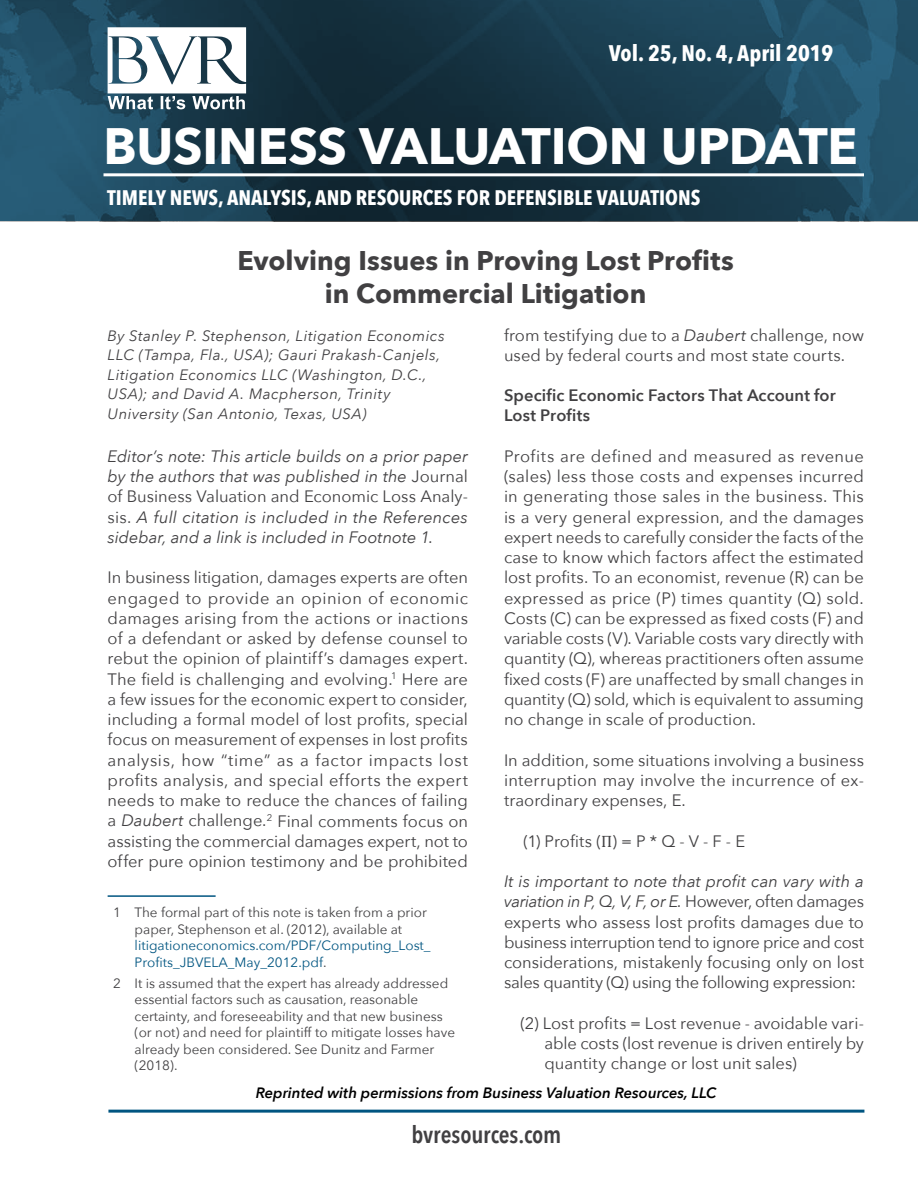
<style>
.page{position:relative;width:918px;height:1188px;background:#fff}
.page>*{position:absolute;margin:0;border:0;box-sizing:border-box;transform-origin:0 0}
.t1{font:700 51px "Avenir Next";letter-spacing:-.005em;color:#fff}
.t2{font:700 27px/33px "Avenir Next";color:#414042;text-align:center}
.t3{font:600 24px "Avenir Next Condensed";letter-spacing:-.005em;color:#414042}
.t4{font:700 22.5px "Avenir Next Condensed";color:#fff}
.t5{font:700 21px "Avenir Next Condensed";color:#fff}
.t6{font:16.5px/20.2px "Avenir Next";color:#414042;text-align:justify}
.t7{font:italic 16.5px/20.2px "Avenir Next";color:#414042;text-align:justify}
.t8{font:600 16.5px/20.2px "Avenir Next";letter-spacing:.005em;color:#414042}
.t9{font:italic 15px/19.5px "Avenir Next";letter-spacing:.03em;color:#414042}
.t10{font:italic 600 15px "Avenir Next";color:#000}
.t11{font:13.5px/16.5px "Avenir Next";color:#414042;text-align:center}
.t12{font:13.5px/16.5px "Avenir Next";color:#005581}
.s1{font-style:normal}
.s2{font-style:italic}
.s3{color:#414042}
.s4{font-family:"Cambria Math"}
</style>
<div class="page">
<svg style="left:0;top:0;width:918px;height:221px;background:#1a3e50"></svg>
<hr style="left:104px;top:173px;width:760px;height:3px;background:#fff">
<svg style="left:108px;top:27px;width:138px;height:82px"></svg>
<hr style="left:108px;top:1110px;width:756px;height:3px;background:#005581">
<hr style="left:108px;top:895px;width:108px;height:2px;background:#005581">
<h3 class="t4" style="left:609px;top:39px;width:226px">Vol. 25, No. 4, April 2019</h3>
<h1 class="t1" style="left:104px;top:102px;width:756px">BUSINESS VALUATION UPDATE</h1>
<p class="t5" style="left:107px;top:185px;width:595px">TIMELY NEWS, ANALYSIS, AND RESOURCES FOR DEFENSIBLE VALUATIONS</p>
<h2 class="t2" style="left:237px;top:243px;width:498px">Evolving Issues in Proving Lost Profits in Commercial Litigation</h2>
<p class="t9" style="left:108px;top:325px;width:339px">By Stanley P. Stephenson, Litigation Economics LLC (Tampa, Fla., USA); Gauri Prakash-Canjels, Litigation Economics LLC (Washington, D.C., USA); and David A. Macpherson, Trinity University (San Antonio, Texas, USA)</p>
<p class="t7" style="left:108px;top:445px;width:362px">Editor’s note: This article builds on a prior paper by the authors that was published in the <span class="s1">Journal of Business Valuation and Economic Loss Analy&shy;sis.</span> A full citation is included in the References sidebar, and a link is included in Footnote 1.</p>
<p class="t6" style="left:108px;top:567px;width:362px">In business litigation, damages experts are often engaged to provide an opinion of economic damages arising from the actions or inactions of a defendant or asked by defense counsel to rebut the opinion of plaintiff’s damages expert.<br>The field is challenging and evolving.<sup>1</sup> Here are a few issues for the economic expert to consider, including a formal model of lost profits, special focus on measurement of expenses in lost profits analysis, how “time” as a factor impacts lost profits analysis, and special efforts the expert needs to make to reduce the chances of failing a <span class="s2">Daubert</span> challenge.<sup>2</sup> Final comments focus on assisting the commercial damages expert, not to offer pure opinion testimony and be prohibited</p>
<p class="t11" style="left:113px;top:904px;width:315px">1 The formal part of this note is taken from a prior paper, Stephenson et al. (2012), available at</p>
<p class="t12" style="left:135px;top:937px;width:298px">litigationeconomics.com/PDF/Computing_Lost_<br>Profits_JBVELA_May_2012.pdf<span class="s3">.</span></p>
<p class="t11" style="left:135px;top:974px;width:322px;text-align:left;text-indent:-22px">2 It is assumed that the expert has already addressed essential factors such as causation, reasonable certainty, and foreseeability and that new business (or not) and need for plaintiff to mitigate losses have already been considered. See Dunitz and Farmer (2018).</p>
<p class="t6" style="left:504px;top:324px;width:362px">from testifying due to a <span class="s2">Daubert</span> challenge, now used by federal courts and most state courts.</p>
<p class="t8" style="left:504px;top:385px;width:333px">Specific Economic Factors That Account for<br>Lost Profits</p>
<p class="t6" style="left:504px;top:445px;width:362px">Profits are defined and measured as revenue (sales) less those costs and expenses incurred in generating those sales in the business. This is a very general expression, and the damages expert needs to carefully consider the facts of the case to know which factors affect the estimated lost profits. To an economist, revenue (R) can be expressed as price (P) times quantity (Q) sold.<br>Costs (C) can be expressed as fixed costs (F) and variable costs (V). Variable costs vary directly with quantity (Q), whereas practitioners often assume fixed costs (F) are unaffected by small changes in quantity (Q) sold, which is equivalent to assuming no change in scale of production.</p>
<p class="t6" style="left:504px;top:749px;width:362px">In addition, some situations involving a business interruption may involve the incurrence of ex&shy;traordinary expenses, E.</p>
<p class="t6" style="left:524px;top:830px;width:223px">(1) Profits (<span class="s4">Π</span>) = P * Q - V - F - E</p>
<p class="t6" style="left:504px;top:871px;width:362px"><span class="s2">It is important to note that profit can vary with a variation in P, Q, V, F, or E.</span> However, often damages experts who assess lost profits damages due to business interruption tend to ignore price and cost considerations, mistakenly focusing only on lost sales quantity (Q) using the following expression:</p>
<p class="t6" style="left:544px;top:1012px;width:321px;text-indent:-24px">(2) Lost profits = Lost revenue - avoidable vari&shy;able costs (lost revenue is driven entirely by quantity change or lost unit sales)</p>
<p class="t10" style="left:256px;top:1080px;width:462px">Reprinted with permissions from Business Valuation Resources, LLC</p>
<h3 class="t3" style="left:411px;top:1113px;width:151px">bvresources.com</h3>
</div>
